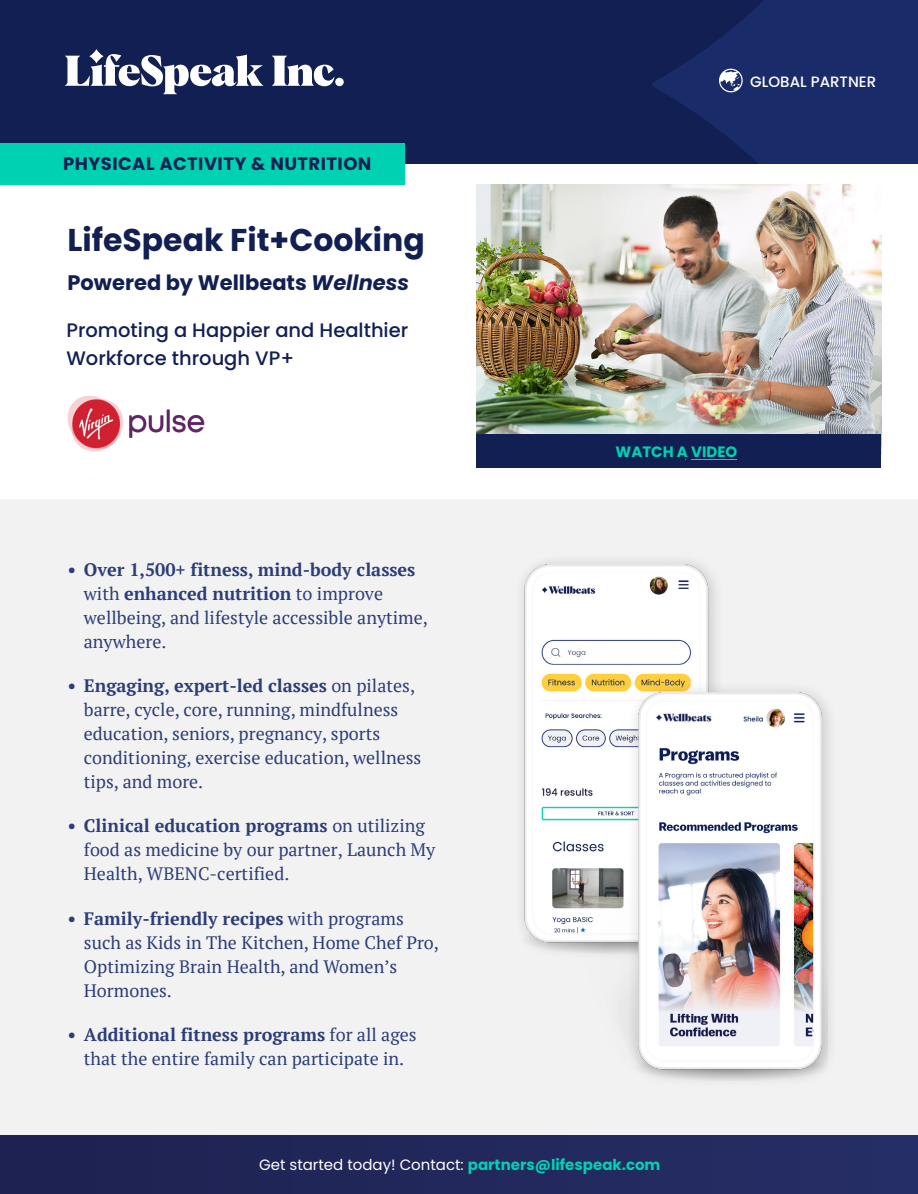
<style>
.page{position:relative;width:918px;height:1194px;background:#fff}
.page>*{position:absolute;margin:0;border:0;box-sizing:border-box;transform-origin:0 0}
.t1{font:700 31.5px "Poppins";color:#111f53}
.t2{font:700 21px "Poppins";color:#111f53}
.t3{font:500 19.5px/28.5px "Poppins";color:#111f53}
.t4{font:18px/24px "PT Serif";color:#2c3e78}
.t5{font:700 18px "Poppins";letter-spacing:.025em;color:#111f53}
.t6{font:15px "Poppins";color:#fff}
.t7{font:500 15px "Poppins";color:#fff}
.t8{font:700 15px "Poppins";color:#00d1b2}
.s1{font-style:italic}
.s2{font-weight:700}
.s3{font-weight:700;color:#00d1b2}
</style>
<div class="page">
<div style="left:0;top:500px;width:918px;height:639px;background:#f2f2f2"></div>
<img style="left:476px;top:185px;width:405px;height:249px">
<div style="left:0;top:1136px;width:918px;height:58px;background:#22285c"></div>
<div style="left:0;top:0;width:918px;height:163px;background:#111f53"></div>
<svg style="left:652px;top:0;width:266px;height:163px"></svg>
<svg style="left:90px;top:49px;width:13px;height:14px"></svg>
<svg style="left:65px;top:54px;width:198px;height:40px"></svg>
<svg style="left:272px;top:56px;width:62px;height:30px"></svg>
<div style="left:335px;top:78px;width:9px;height:8px;background:#fff;border-radius:50%"></div>
<div style="left:0;top:144px;width:405px;height:41px;background:#00d1b2"></div>
<img style="left:68px;top:396px;width:136px;height:55px">
<img style="left:522px;top:564px;width:194px;height:389px">
<div style="left:586px;top:680px;width:256px;height:415px;background:#000;opacity:.2"></div>
<img style="left:575px;top:692px;width:253px;height:390px">
<div style="left:476px;top:434px;width:405px;height:34px;background:#111f53"></div>
<hr style="left:691px;top:459px;width:46px;height:1px;background:#00d1b2">
<p class="t5" style="left:63px;top:153px;width:310px">PHYSICAL ACTIVITY &amp; NUTRITION</p>
<h1 class="t1" style="left:68px;top:222px;width:359px">LifeSpeak Fit+Cooking</h1>
<p class="t2" style="left:68px;top:270px;width:343px">Powered by Wellbeats <span class="s1">Wellness</span></p>
<p class="t3" style="left:66px;top:316px;width:343px">Promoting a Happier and Healthier<br>Workforce through VP+</p>
<p class="t7" style="left:750px;top:73px;width:127px">GLOBAL PARTNER</p>
<p class="t8" style="left:616px;top:443px;width:123px">WATCH A VIDEO</p>
<p class="t4" style="left:84px;top:557px;width:346px;text-indent:-17px"><span class="s2">• Over 1,500+ fitness, mind-body classes </span>with <span class="s2">enhanced nutrition</span> to improve wellbeing, and lifestyle accessible anytime, anywhere.</p>
<p class="t4" style="left:84px;top:674px;width:339px;text-indent:-17px"><span class="s2">• Engaging, expert-led classes</span> on pilates, barre, cycle, core, running, mindfulness education, seniors, pregnancy, sports conditioning, exercise education, wellness tips, and more.</p>
<p class="t4" style="left:84px;top:814px;width:353px;text-indent:-17px"><span class="s2">• Clinical education programs</span> on utilizing food as medicine by our partner, Launch My<br>Health, WBENC-certified.</p>
<p class="t4" style="left:84px;top:906px;width:357px;text-indent:-17px"><span class="s2">• Family-friendly recipes</span> with programs such as Kids in The Kitchen, Home Chef Pro,<br>Optimizing Brain Health, and Women’s<br>Hormones.</p>
<p class="t4" style="left:67px;top:1022px;width:351px;text-align:center"><span class="s2">• Additional fitness programs</span> for all ages that the entire family can participate in.</p>
<p class="t6" style="left:259px;top:1156px;width:403px">Get started today! Contact: <span class="s3">partners@lifespeak.com</span></p>
</div>
